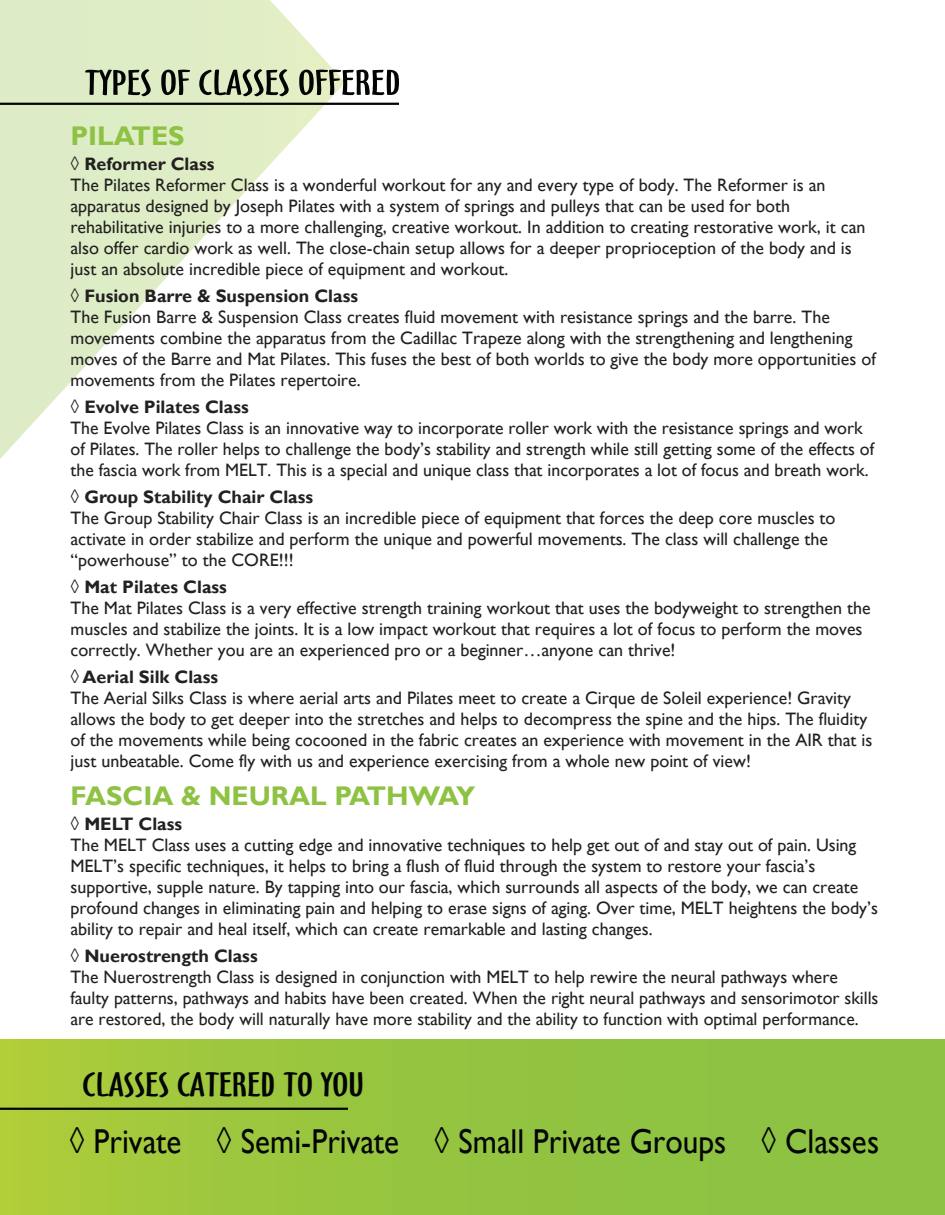
<style>
.page{position:relative;width:945px;height:1215px;background:#fff}
.page>*{position:absolute;margin:0;border:0;box-sizing:border-box;transform-origin:0 0}
.t1{font:34.5px "Gill Sans";color:#030505;scale:.91 1}
.t2{font:31.2px "Hobby Wide";color:#030505;scale:1.25 1}
.t3{font:700 27px "Gill Sans";color:#8ec243}
.t4{font:18px/21px "Gill Sans";color:#232020}
.t5{font:700 18px "Gill Sans";color:#232020}
</style>
<div class="page">
<svg style="left:0;top:0;width:345px;height:459px"></svg>
<svg style="left:85px;top:69px;width:66px;height:27px;background:#87917a"></svg>
<svg style="left:161px;top:70px;width:29px;height:25px"></svg>
<svg style="left:199px;top:69px;width:90px;height:27px;background:#8b947b"></svg>
<svg style="left:299px;top:70px;width:100px;height:25px"></svg>
<hr style="left:0;top:103px;width:399px;height:2px;background:#030505">
<div style="left:0;top:1040px;width:945px;height:175px;background:linear-gradient(to right,#a8cb3b,#86c044)"></div>
<hr style="left:0;top:1108px;width:348px;height:2px;background:#030505">
<h3 class="t3" style="left:70px;top:119px;width:116px">PILATES</h3>
<p class="t5" style="left:70px;top:153px;width:145px">◊ Reformer Class</p>
<p class="t4" style="left:70px;top:175px;width:796px">The Pilates Reformer Class is a wonderful workout for any and every type of body. The Reformer is an apparatus designed by Joseph Pilates with a system of springs and pulleys that can be used for both rehabilitative injuries to a more challenging, creative workout. In addition to creating restorative work, it can also offer cardio work as well. The close-chain setup allows for a deeper proprioception of the body and is just an absolute incredible piece of equipment and workout.</p>
<p class="t5" style="left:70px;top:285px;width:289px">◊ Fusion Barre &amp; Suspension Class</p>
<p class="t4" style="left:70px;top:307px;width:807px">The Fusion Barre &amp; Suspension Class creates fluid movement with resistance springs and the barre. The movements combine the apparatus from the Cadillac Trapeze along with the strengthening and lengthening moves of the Barre and Mat Pilates. This fuses the best of both worlds to give the body more opportunities of movements from the Pilates repertoire.</p>
<p class="t5" style="left:70px;top:396px;width:180px">◊ Evolve Pilates Class</p>
<p class="t4" style="left:70px;top:418px;width:805px">The Evolve Pilates Class is an innovative way to incorporate roller work with the resistance springs and work of Pilates. The roller helps to challenge the body’s stability and strength while still getting some of the effects of the fascia work from MELT. This is a special and unique class that incorporates a lot of focus and breath work.</p>
<p class="t5" style="left:70px;top:486px;width:244px">◊ Group Stability Chair Class</p>
<p class="t4" style="left:70px;top:508px;width:767px">The Group Stability Chair Class is an incredible piece of equipment that forces the deep core muscles to activate in order stabilize and perform the unique and powerful movements. The class will challenge the “powerhouse” to the CORE!!!</p>
<p class="t5" style="left:70px;top:576px;width:158px">◊ Mat Pilates Class</p>
<p class="t4" style="left:70px;top:598px;width:802px">The Mat Pilates Class is a very effective strength training workout that uses the bodyweight to strengthen the muscles and stabilize the joints. It is a low impact workout that requires a lot of focus to perform the moves correctly. Whether you are an experienced pro or a beginner…anyone can thrive!</p>
<p class="t5" style="left:70px;top:666px;width:149px">◊ Aerial Silk Class</p>
<p class="t4" style="left:70px;top:688px;width:803px">The Aerial Silks Class is where aerial arts and Pilates meet to create a Cirque de Soleil experience! Gravity allows the body to get deeper into the stretches and helps to decompress the spine and the hips. The fluidity of the movements while being cocooned in the fabric creates an experience with movement in the AIR that is just unbeatable. Come fly with us and experience exercising from a whole new point of view!</p>
<h3 class="t3" style="left:70px;top:779px;width:406px">FASCIA &amp; NEURAL PATHWAY</h3>
<p class="t5" style="left:70px;top:813px;width:113px">◊ MELT Class</p>
<p class="t4" style="left:70px;top:835px;width:809px">The MELT Class uses a cutting edge and innovative techniques to help get out of and stay out of pain. Using MELT’s specific techniques, it helps to bring a flush of fluid through the system to restore your fascia’s supportive, supple nature. By tapping into our fascia, which surrounds all aspects of the body, we can create profound changes in eliminating pain and helping to erase signs of aging. Over time, MELT heightens the body’s ability to repair and heal itself, which can create remarkable and lasting changes.</p>
<p class="t5" style="left:70px;top:945px;width:189px">◊ Nuerostrength Class</p>
<p class="t4" style="left:70px;top:967px;width:810px">The Nuerostrength Class is designed in conjunction with MELT to help rewire the neural pathways where faulty patterns, pathways and habits have been created. When the right neural pathways and sensorimotor skills are restored, the body will naturally have more stability and the ability to function with optimal performance.</p>
<h2 class="t2" style="left:82px;top:1060px;width:227px">CLASSES CATERED TO YOU</h2>
<h1 class="t1" style="left:69px;top:1121px;width:891px">◊ Private ◊ Semi-Private ◊ Small Private Groups ◊ Classes</h1>
</div>
